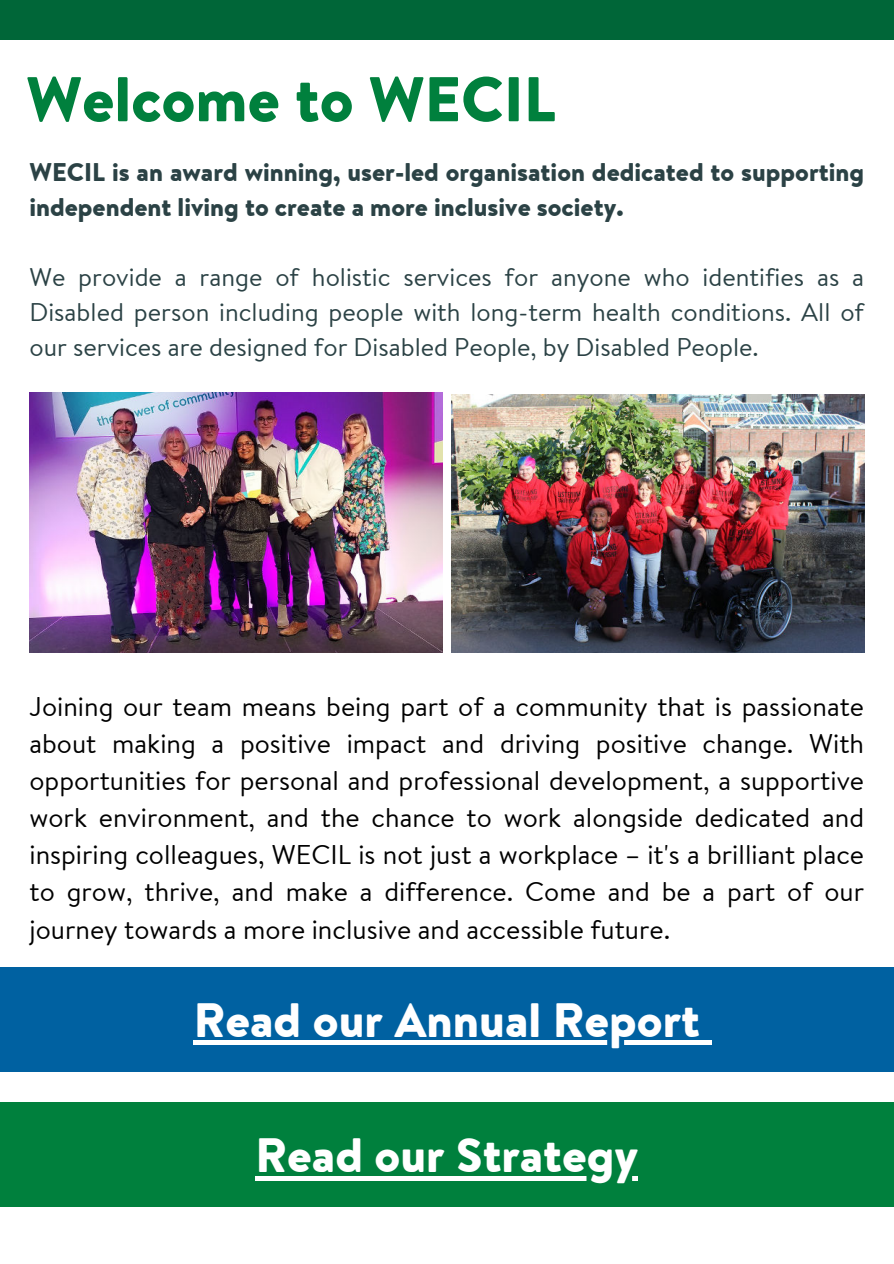
<style>
.page{position:relative;width:894px;height:1264px;background:#fff}
.page>*{position:absolute;margin:0;border:0;box-sizing:border-box;transform-origin:0 0}
.t1{font:900 63px "Brandon Text Office";color:#00803d}
.t2{font:900 48px "Brandon Text Office";color:#fff}
.t3{font:27px/37.2px "Brandon Text Office";color:#000;text-align:justify}
.t4{font:25.5px/34.8px "Brandon Text Office";color:#2b4245;text-align:justify}
.t5{font:900 25.5px/34.8px "Brandon Text Office";color:#2b4245}
</style>
<div class="page">
<div style="left:0;top:0;width:893px;height:40px;background:#006638"></div>
<div style="left:0;top:967px;width:893px;height:104px;background:#0061a1"></div>
<hr style="left:194px;top:1040px;width:505px;height:4px;background:#fff">
<hr style="left:699px;top:1040px;width:12px;height:4px;background:#fff">
<div style="left:0;top:1102px;width:893px;height:105px;background:#00803d"></div>
<div style="left:255px;top:1175px;width:383px;height:5px;background:#fff"></div>
<img style="left:29px;top:392px;width:413px;height:260px">
<img style="left:451px;top:394px;width:413px;height:259px">
<h1 class="t1" style="left:26px;top:55px;width:531px">Welcome to WECIL</h1>
<p class="t5" style="left:29px;top:154px;width:836px">WECIL is an award winning, user-led organisation dedicated to supporting independent living to create a more inclusive society.</p>
<p class="t4" style="left:29px;top:259px;width:836px">We provide a range of holistic services for anyone who identifies as a Disabled person including people with long-term health conditions. All of our services are designed for Disabled People, by Disabled People.</p>
<p class="t3" style="left:29px;top:687px;width:836px">Joining our team means being part of a community that is passionate about making a positive impact and driving positive change. With opportunities for personal and professional development, a supportive work environment, and the chance to work alongside dedicated and inspiring colleagues, WECIL is not just a workplace – it's a brilliant place to grow, thrive, and make a difference. Come and be a part of our journey towards a more inclusive and accessible future.</p>
<h2 class="t2" style="left:194px;top:986px;width:507px">Read our Annual Report</h2>
<h2 class="t2" style="left:255px;top:1121px;width:384px">Read our Strategy</h2>
</div>
